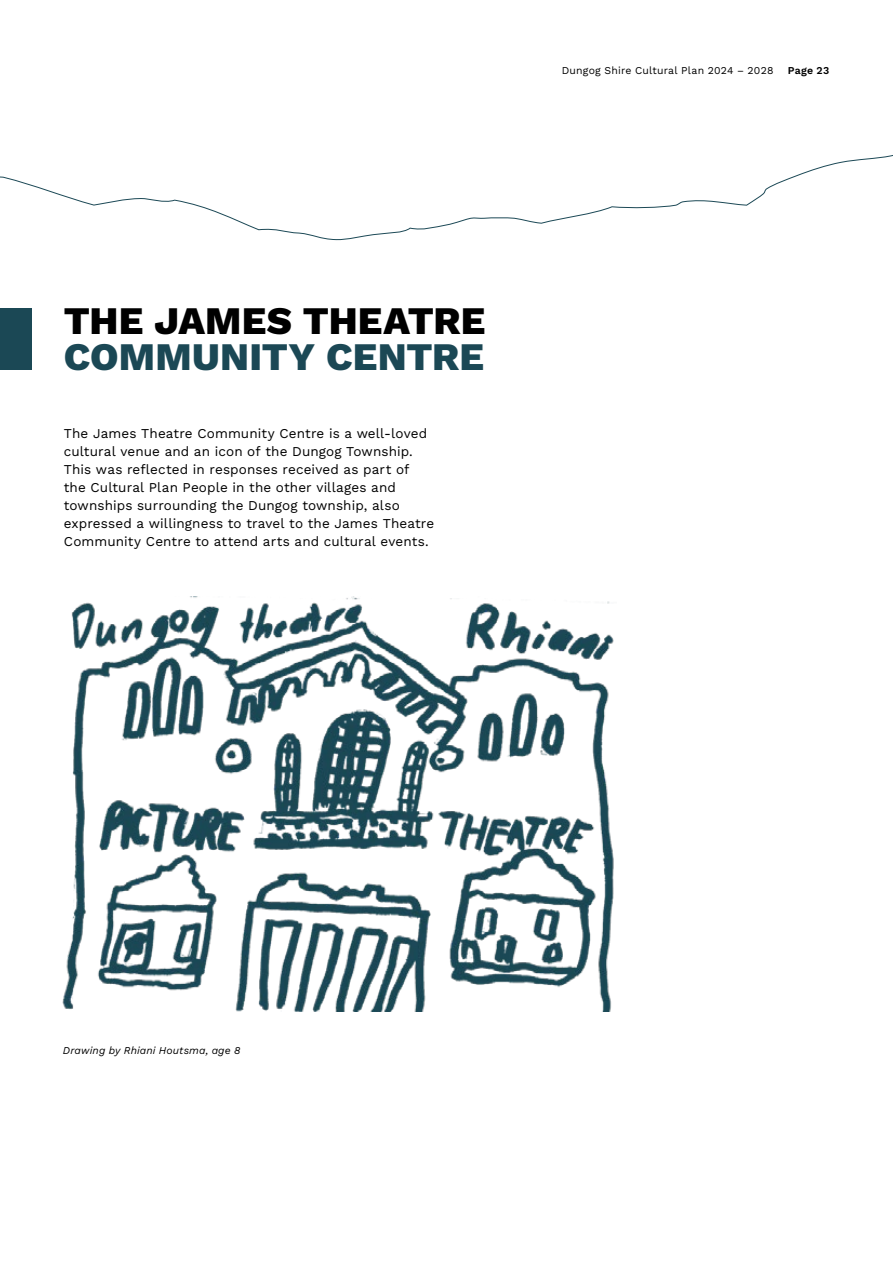
<style>
.page{position:relative;width:893px;height:1263px;background:#fff}
.page>*{position:absolute;margin:0;border:0;box-sizing:border-box;transform-origin:0 0}
.t1{font:800 39px "Work Sans";letter-spacing:.005em;color:#000}
.t2{font:800 39px "Work Sans";letter-spacing:.005em;color:#1b4855}
.t3{font:13.5px/18px "Work Sans";letter-spacing:.01em;color:#000}
.t4{font:10.5px "Work Sans";letter-spacing:.02em;color:#000}
.t5{font:italic 10.5px "Work Sans";letter-spacing:.01em;color:#000}
.t6{font:600 10.5px "Work Sans";letter-spacing:.025em;color:#000}
</style>
<div class="page">
<div style="left:0;top:308px;width:32px;height:61px;background:#1b4855"></div>
<img style="left:62px;top:596px;width:552px;height:415px">
<svg style="left:0;top:155px;width:893px;height:85px"></svg>
<p class="t4" style="left:562px;top:62px;width:213px">Dungog Shire Cultural Plan 2024 – 2028</p>
<p class="t6" style="left:788px;top:62px;width:43px">Page 23</p>
<h1 class="t1" style="left:64px;top:291px;width:423px">THE JAMES THEATRE</h1>
<h1 class="t2" style="left:64px;top:327px;width:422px">COMMUNITY CENTRE</h1>
<p class="t3" style="left:64px;top:424px;width:372px">The James Theatre Community Centre is a well-loved cultural venue and an icon of the Dungog Township.<br>This was reflected in responses received as part of the Cultural Plan People in the other villages and townships surrounding the Dungog township, also expressed a willingness to travel to the James Theatre Community Centre to attend arts and cultural events.</p>
<p class="t5" style="left:63px;top:1042px;width:179px">Drawing by Rhiani Houtsma, age 8</p>
</div>
